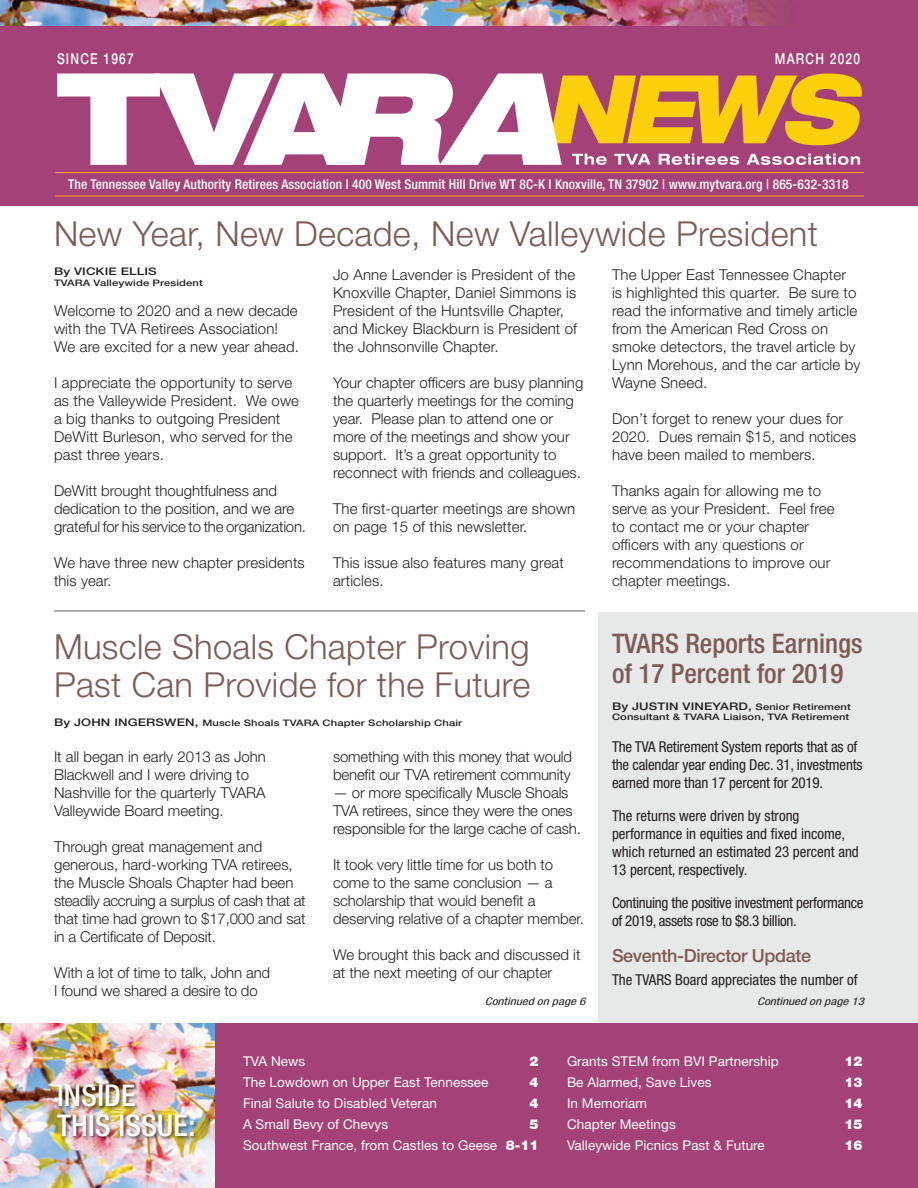
<style>
.page{position:relative;width:918px;height:1188px;background:#fff}
.page>*{position:absolute;margin:0;border:0;box-sizing:border-box;transform-origin:0 0}
.Headline{font:300 34.5px/38.4px "Helvetica Neue LT Std";letter-spacing:.01em;color:#7d5b56}
.t1{font:500 condensed 30px "Helvetica Neue LT Std";letter-spacing:.01em;color:#fff}
.Sidebar_Header{font:500 condensed 27px/29.4px "Helvetica Neue LT Std";color:#7d5b56}
.Sidebar_Subhead{font:500 18px "Helvetica Neue LT Std";letter-spacing:-.02em;color:#7d5b56}
.Body_Copy{font:300 15px/18px "Helvetica Neue LT Std";color:#231f20}
.Sidebar_Text{font:condensed 15px/18px "Helvetica Neue";letter-spacing:-.01em;color:#231f20}
.t2{font:500 15px "Helvetica Neue LT Std";letter-spacing:.1em;color:#fff;scale:.8 1}
.t3{font:13.5px "Helvetica Neue LT Std";letter-spacing:.005em;color:#fff}
.t4{font:500 condensed 13.5px "Helvetica Neue LT Std";letter-spacing:.01em;color:#fff}
.t5{font:900 13.5px "Helvetica Neue LT Std";letter-spacing:.005em;color:#fff}
.Byline{font:500 10.5px "Helvetica Neue LT Std";letter-spacing:.01em;color:#231f20;scale:1.25 1}
.Cutline{font:italic condensed 10.5px "Helvetica Neue LT Std";color:#231f20;scale:1.25 1}
.Byline-2{font:500 9px "Helvetica Neue LT Std";letter-spacing:.01em;color:#231f20;scale:1.25 1}
.s1{font-size:10.5px}
.s2{font-size:9px}
.s3{font-weight:900}
</style>
<div class="page">
<div style="left:598px;top:612px;width:320px;height:418px;background:#e7e8e8"></div>
<div style="left:0;top:1024px;width:918px;height:164px;background:#a54179"></div>
<div style="left:0;top:0;width:918px;height:206px;background:#a54179"></div>
<img style="left:0;top:0;width:775px;height:25px">
<img style="left:0;top:1024px;width:214px;height:164px">
<hr style="left:55px;top:172px;width:809px;height:1px;background:#faa61a">
<hr style="left:55px;top:196px;width:809px;height:1px;background:#faa61a">
<svg style="left:57px;top:73px;width:805px;height:92px"></svg>
<div style="left:55px;top:1082px;width:144px;height:59px;background:#231f20;opacity:.75"></div>
<hr style="left:54px;top:610px;width:531px;height:2px;background:#949698">
<p class="t2" style="left:57px;top:49px;width:98px">SINCE 1967</p>
<p class="t2" style="left:775px;top:49px;width:108px">MARCH 2020</p>
<p class="t4" style="left:68px;top:177px;width:782px">The Tennessee Valley Authority Retirees Association I 400 West Summit Hill Drive WT 8C-K I Knoxville, TN 37902 | www.mytvara.org | 865-632-3318</p>
<p class="Headline" style="left:54px;top:214px;width:766px">New Year, New Decade, New Valleywide President</p>
<p class="Byline" style="left:54px;top:265px;width:84px">By VICKIE ELLIS</p>
<p class="Byline-2" style="left:54px;top:277px;width:121px">TVARA Valleywide President</p>
<p class="Body_Copy" style="left:54px;top:301px;width:247px">Welcome to 2020 and a new decade with the TVA Retirees Association!<br>We are excited for a new year ahead.</p>
<p class="Body_Copy" style="left:54px;top:373px;width:247px">I appreciate the opportunity to serve as the Valleywide President. We owe a big thanks to outgoing President<br>DeWitt Burleson, who served for the past three years.</p>
<p class="Body_Copy" style="left:54px;top:481px;width:242px">DeWitt brought thoughtfulness and dedication to the position, and we are</p>
<p class="Body_Copy" style="left:54px;top:517px;width:254px">grateful for his service to the organization.</p>
<p class="Body_Copy" style="left:54px;top:553px;width:252px">We have three new chapter presidents this year.</p>
<p class="Body_Copy" style="left:612px;top:266px;width:250px">The Upper East Tennessee Chapter<br>is highlighted this quarter. Be sure to read the informative and timely article from the American Red Cross on smoke detectors, the travel article by<br>Lynn Morehous, and the car article by<br>Wayne Sneed.</p>
<p class="Body_Copy" style="left:612px;top:410px;width:246px">Don’t forget to renew your dues for<br>2020. Dues remain $15, and notices have been mailed to members.</p>
<p class="Body_Copy" style="left:612px;top:482px;width:224px">Thanks again for allowing me to serve as your President. Feel free to contact me or your chapter officers with any questions or recommendations to improve our chapter meetings.</p>
<p class="Body_Copy" style="left:333px;top:266px;width:246px">Jo Anne Lavender is President of the Knoxville Chapter, Daniel Simmons is President of the Huntsville Chapter, and Mickey Blackburn is President of the Johnsonville Chapter.</p>
<p class="Body_Copy" style="left:333px;top:374px;width:252px">Your chapter officers are busy planning the quarterly meetings for the coming year. Please plan to attend one or more of the meetings and show your support. It’s a great opportunity to reconnect with friends and colleagues.</p>
<p class="Body_Copy" style="left:333px;top:500px;width:244px">The first-quarter meetings are shown on page 15 of this newsletter.</p>
<p class="Body_Copy" style="left:333px;top:554px;width:232px">This issue also features many great articles.</p>
<p class="Headline" style="left:54px;top:626px;width:478px">Muscle Shoals Chapter Proving<br>Past Can Provide for the Future</p>
<p class="Byline-2" style="left:54px;top:717px;width:328px"><span class="s1">By JOHN INGERSWEN,</span> Muscle Shoals TVARA Chapter Scholarship Chair</p>
<p class="Body_Copy" style="left:54px;top:747px;width:214px">It all began in early 2013 as John<br>Blackwell and I were driving to<br>Nashville for the quarterly TVARA<br>Valleywide Board meeting.</p>
<p class="Body_Copy" style="left:54px;top:837px;width:253px">Through great management and generous, hard-working TVA retirees, the Muscle Shoals Chapter had been steadily accruing a surplus of cash that at that time had grown to $17,000 and sat in a Certificate of Deposit.</p>
<p class="Body_Copy" style="left:54px;top:963px;width:218px">With a lot of time to talk, John and<br>I found we shared a desire to do</p>
<p class="Body_Copy" style="left:333px;top:747px;width:241px">something with this money that would benefit our TVA retirement community</p>
<p class="Body_Copy" style="left:333px;top:783px;width:249px">— or more specifically Muscle Shoals<br>TVA retirees, since they were the ones responsible for the large cache of cash.</p>
<p class="Body_Copy" style="left:333px;top:855px;width:252px">It took very little time for us both to come to the same conclusion — a scholarship that would benefit a deserving relative of a chapter member.</p>
<p class="Body_Copy" style="left:333px;top:945px;width:249px">We brought this back and discussed it at the next meeting of our chapter</p>
<p class="Cutline" style="left:485px;top:996px;width:82px">Continued on page 6</p>
<p class="Sidebar_Header" style="left:612px;top:629px;width:252px">TVARS Reports Earnings of 17 Percent for 2019</p>
<p class="Byline" style="left:612px;top:700px;width:193px">By JUSTIN VINEYARD, <span class="s2">Senior Retirement</span></p>
<p class="Byline-2" style="left:612px;top:712px;width:191px">Consultant &amp; TVARA Liaison, TVA Retirement</p>
<p class="Sidebar_Text" style="left:612px;top:738px;width:252px">The TVA Retirement System reports that as of the calendar year ending Dec. 31, investments earned more than 17 percent for 2019.</p>
<p class="Sidebar_Text" style="left:612px;top:807px;width:248px">The returns were driven by strong performance in equities and fixed income, which returned an estimated 23 percent and 13 percent, respectively.</p>
<p class="Sidebar_Text" style="left:612px;top:894px;width:253px">Continuing the positive investment performance of 2019, assets rose to $8.3 billion.</p>
<p class="Sidebar_Subhead" style="left:612px;top:945px;width:201px">Seventh-Director Update</p>
<p class="Sidebar_Text" style="left:612px;top:971px;width:247px">The TVARS Board appreciates the number of</p>
<p class="Cutline" style="left:757px;top:996px;width:87px">Continued on page 13</p>
<p class="t1" style="left:57px;top:1078px;width:80px">INSIDE</p>
<p class="t1" style="left:57px;top:1108px;width:140px">THIS ISSUE:</p>
<p class="t3" style="left:243px;top:1053px;width:64px">TVA News</p>
<p class="t5" style="left:529px;top:1053px;width:11px">2</p>
<p class="t3" style="left:243px;top:1074px;width:247px">The Lowdown on Upper East Tennessee</p>
<p class="t5" style="left:529px;top:1074px;width:11px">4</p>
<p class="t3" style="left:243px;top:1095px;width:195px">Final Salute to Disabled Veteran</p>
<p class="t5" style="left:529px;top:1095px;width:11px">4</p>
<p class="t3" style="left:243px;top:1116px;width:147px">A Small Bevy of Chevys</p>
<p class="t5" style="left:529px;top:1116px;width:11px">5</p>
<p class="t3" style="left:243px;top:1137px;width:297px">Southwest France, from Castles to Geese <span class="s3">8-11</span></p>
<p class="t3" style="left:567px;top:1053px;width:213px">Grants STEM from BVI Partnership</p>
<p class="t5" style="left:844px;top:1053px;width:20px">12</p>
<p class="t3" style="left:567px;top:1074px;width:146px">Be Alarmed, Save Lives</p>
<p class="t5" style="left:844px;top:1074px;width:20px">13</p>
<p class="t3" style="left:567px;top:1095px;width:81px">In Memoriam</p>
<p class="t5" style="left:844px;top:1095px;width:20px">14</p>
<p class="t3" style="left:567px;top:1116px;width:110px">Chapter Meetings</p>
<p class="t5" style="left:844px;top:1116px;width:20px">15</p>
<p class="t3" style="left:567px;top:1137px;width:199px">Valleywide Picnics Past &amp; Future</p>
<p class="t5" style="left:844px;top:1137px;width:20px">16</p>
</div>
